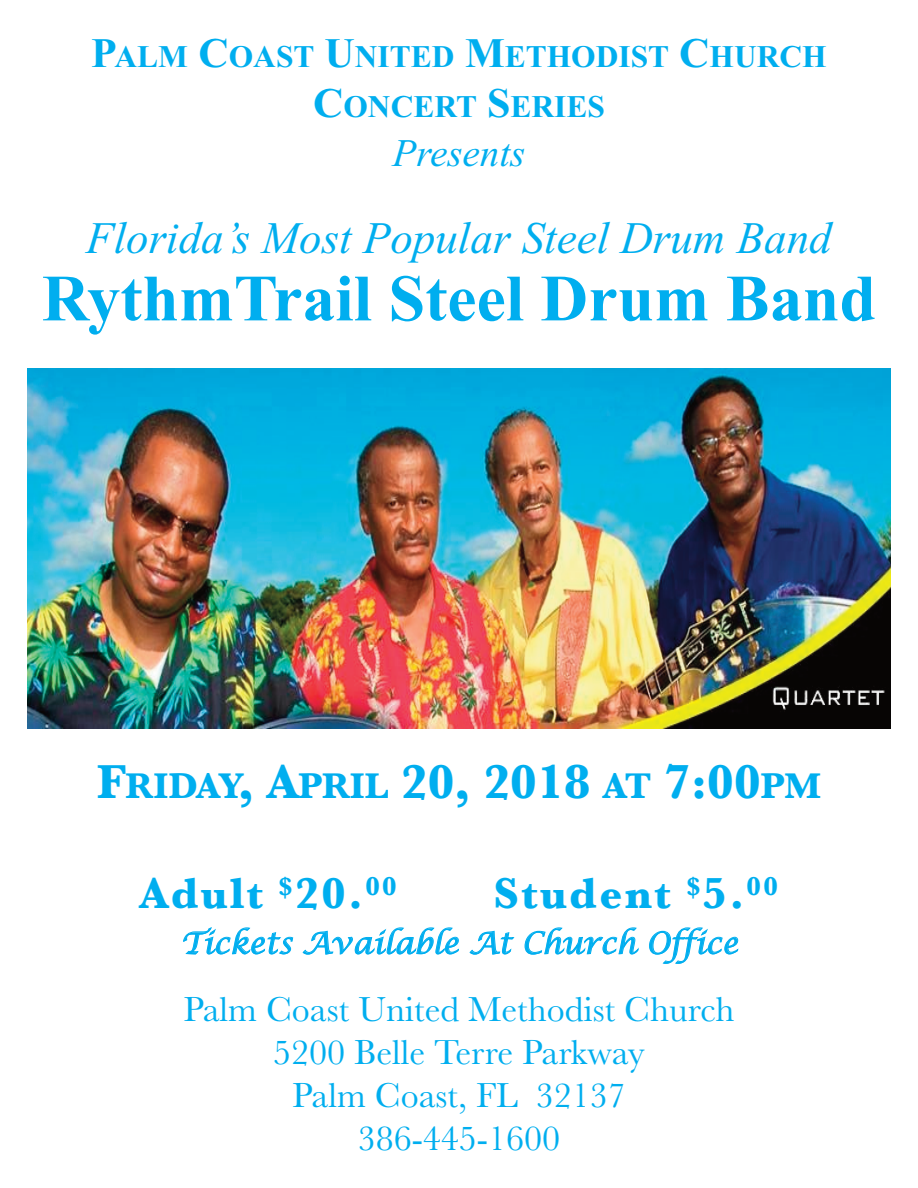
<style>
.page{position:relative;width:918px;height:1188px;background:#fff}
.page>*{position:absolute;margin:0;border:0;box-sizing:border-box;transform-origin:0 0}
.t1{font:700 66px "Times New Roman";color:#00aeef}
.t2{font:700 49.5px "Baskerville";color:#00aeef}
.t3{font:italic 45px "Times New Roman";color:#00aeef}
.t4{font:700 45px "Baskerville";letter-spacing:.05em;color:#00aeef}
.t5{font:italic 39px "Times New Roman";color:#00aeef}
.t6{font:36px/43.2px "Baskerville";color:#00aeef;text-align:center}
.t7{font:700 31.5px/50.4px "Times New Roman";color:#00aeef;text-align:center}
.t8{font:italic 30px "Lucida Calligraphy";color:#00aeef}
.s1{font-size:42px}
.s2{font-size:37.2px}
</style>
<div class="page">
<img style="left:27px;top:368px;width:864px;height:360px">
<p class="t7" style="left:91px;top:30px;width:737px"><span class="s1">P</span>ALM <span class="s1">C</span>OAST <span class="s1">U</span>NITED <span class="s1">M</span>ETHODIST <span class="s1">C</span>HURCH<br><span class="s1">C</span>ONCERT <span class="s1">S</span>ERIES</p>
<p class="t5" style="left:393px;top:130px;width:134px">Presents</p>
<p class="t3" style="left:86px;top:211px;width:747px">Florida’s Most Popular Steel Drum Band</p>
<h1 class="t1" style="left:42px;top:259px;width:836px">RythmTrail Steel Drum Band</h1>
<h2 class="t2" style="left:97px;top:752px;width:726px">F<span class="s2">RIDAY</span>, A<span class="s2">PRIL</span> 20, 2018 <span class="s2">AT</span> 7:00<span class="s2">PM</span></h2>
<p class="t4" style="left:140px;top:867px;width:258px">Adult <sup>$</sup>20.<sup>00</sup></p>
<p class="t4" style="left:494px;top:867px;width:286px">Student <sup>$</sup>5.<sup>00</sup></p>
<p class="t8" style="left:181px;top:926px;width:559px">Tickets Available At Church Office</p>
<p class="t6" style="left:183px;top:987px;width:553px">Palm Coast United Methodist Church<br>5200 Belle Terre Parkway<br>Palm Coast, FL 32137<br>386-445-1600</p>
</div>
